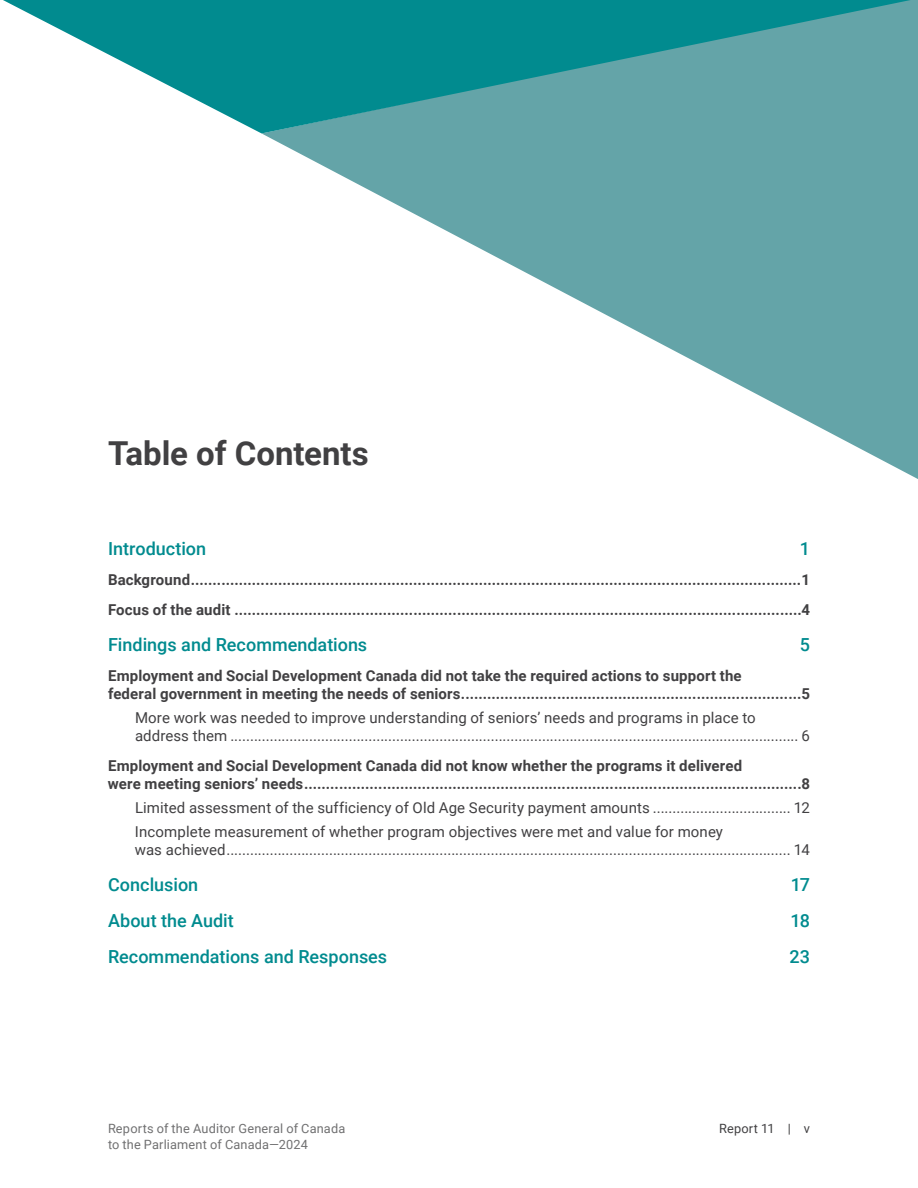
<style>
.page{position:relative;width:918px;height:1188px;background:#fff}
.page>*{position:absolute;margin:0;border:0;box-sizing:border-box;transform-origin:0 0}
.t1{font:700 33px "Roboto";color:#414042}
.t2{font:500 18px "Roboto";color:#018b8f}
.t3{font:700 15px/18px "Roboto";letter-spacing:.01em;color:#414042}
.t4{font:15px/18px "Roboto";letter-spacing:.005em;color:#414042}
.t5{font:12.75px/15.8px "Roboto";letter-spacing:.015em;color:#707071}
.t6{font:12.75px "Roboto";letter-spacing:.015em;color:#414042}
</style>
<div class="page">
<svg style="left:262px;top:0;width:656px;height:479px;fill:#64a4a8"></svg>
<svg style="left:3px;top:0;width:908px;height:133px"></svg>
<h1 class="t1" style="left:108px;top:431px;width:262px">Table of Contents</h1>
<p class="t2" style="left:108px;top:536px;width:100px">Introduction</p>
<p class="t2" style="left:800px;top:536px;width:12px">1</p>
<p class="t3" style="left:108px;top:571px;width:704px">Background............................................................................................................................................1</p>
<p class="t3" style="left:108px;top:601px;width:704px">Focus of the audit ..................................................................................................................................4</p>
<p class="t2" style="left:108px;top:632px;width:261px">Findings and Recommendations</p>
<p class="t2" style="left:800px;top:632px;width:12px">5</p>
<p class="t3" style="left:108px;top:667px;width:704px">Employment and Social Development Canada did not take the required actions to support the<br>federal government in meeting the needs of seniors..............................................................................5</p>
<p class="t4" style="left:135px;top:709px;width:677px">More work was needed to improve understanding of seniors’ needs and programs in place to address them ................................................................................................................................................ 6</p>
<p class="t3" style="left:108px;top:757px;width:704px">Employment and Social Development Canada did not know whether the programs it delivered<br>were meeting seniors’ needs..................................................................................................................8</p>
<p class="t4" style="left:135px;top:799px;width:677px">Limited assessment of the sufficiency of Old Age Security payment amounts ................................... 12</p>
<p class="t4" style="left:135px;top:823px;width:677px">Incomplete measurement of whether program objectives were met and value for money<br>was achieved............................................................................................................................................... 14</p>
<p class="t2" style="left:108px;top:872px;width:92px">Conclusion</p>
<p class="t2" style="left:791px;top:872px;width:21px">17</p>
<p class="t2" style="left:108px;top:908px;width:127px">About the Audit</p>
<p class="t2" style="left:791px;top:908px;width:21px">18</p>
<p class="t2" style="left:108px;top:944px;width:281px">Recommendations and Responses</p>
<p class="t2" style="left:789px;top:944px;width:22px">23</p>
<p class="t5" style="left:108px;top:1120px;width:239px">Reports of the Auditor General of Canada to the Parliament of Canada—2024</p>
<p class="t6" style="left:719px;top:1120px;width:92px">Report 11 | v</p>
</div>
